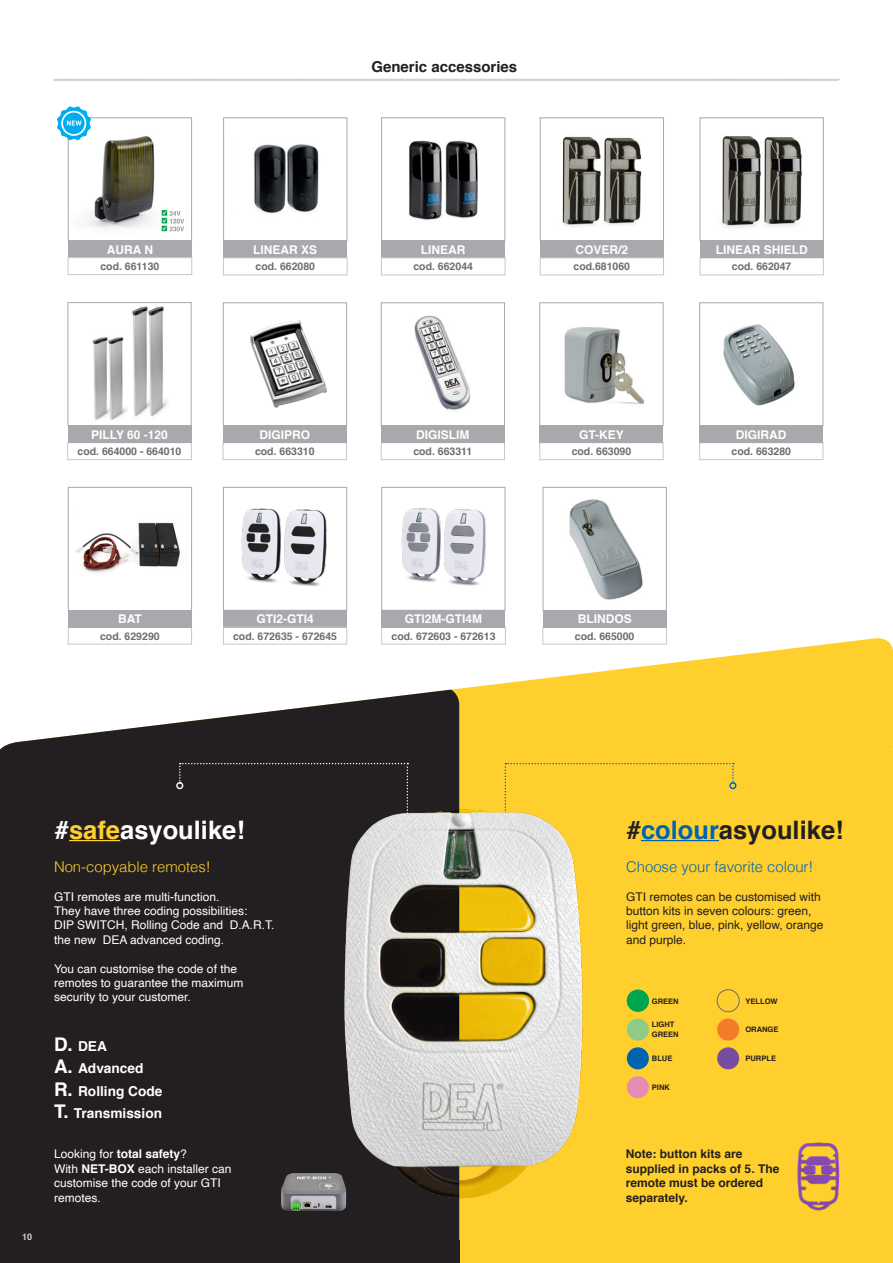
<style>
.page{position:relative;width:893px;height:1263px;background:#fff}
.page>*{position:absolute;margin:0;border:0;box-sizing:border-box;transform-origin:0 0}
.t1{font:700 25.5px "Helvetica";color:#231f20}
.t2{font:700 25.5px "Helvetica";color:#fff}
.INSTALLAZIONE_TIPICA{font:700 15px "Helvetica";color:#231f20}
.t3{font:300 14.85px "Helvetica";color:#0065ae}
.t4{font:300 14.85px "Helvetica";color:#ffcf2d}
.t5{font:700 13.65px "Helvetica";color:#fff}
.t6{font:12px/14.4px "Helvetica";color:#fff}
.t7{font:700 12px "Helvetica";color:#fff}
.t8{font:12px/14.4px "Helvetica";color:#231f20}
.t9{font:700 12px/14.4px "Helvetica";color:#231f20}
.t10{font:700 10.5px "Helvetica";color:#6c6d70}
.t11{font:700 9px "Helvetica";color:#d1d2d4}
.t12{font:700 7.5px/9px "Helvetica";color:#231f20}
.s1{color:#ffcf2d}
.s2{color:#0065ae}
.s3{font-size:18.9px}
.s4{font-weight:700}
</style>
<div class="page">
<img style="left:569px;top:499px;width:74px;height:101px">
<div style="left:543px;top:487px;width:124px;height:124px;border:1px solid #a8a9ad"></div>
<div style="left:543px;top:627px;width:124px;height:17px;border:1px solid #c7c8ca"></div>
<div style="left:543px;top:610px;width:123px;height:17px;background:#a8a9ad"></div>
<img style="left:75px;top:522px;width:105px;height:51px">
<div style="left:68px;top:487px;width:124px;height:124px;border:1px solid #a8a9ad"></div>
<div style="left:68px;top:627px;width:124px;height:17px;border:1px solid #c7c8ca"></div>
<div style="left:68px;top:610px;width:124px;height:17px;background:#a8a9ad"></div>
<img style="left:722px;top:136px;width:80px;height:92px">
<div style="left:700px;top:118px;width:123px;height:123px;border:1px solid #a8a9ad"></div>
<img style="left:562px;top:136px;width:80px;height:91px">
<div style="left:540px;top:118px;width:124px;height:123px;border:1px solid #a8a9ad"></div>
<div style="left:700px;top:258px;width:123px;height:17px;border:1px solid #c7c8ca"></div>
<div style="left:700px;top:241px;width:123px;height:17px;background:#a8a9ad"></div>
<img style="left:564px;top:327px;width:80px;height:77px">
<div style="left:540px;top:303px;width:123px;height:123px;border:1px solid #a8a9ad"></div>
<div style="left:540px;top:442px;width:123px;height:18px;border:1px solid #c7c8ca"></div>
<div style="left:540px;top:425px;width:123px;height:17px;background:#a8a9ad"></div>
<img style="left:723px;top:324px;width:72px;height:82px">
<div style="left:699px;top:303px;width:124px;height:123px;border:1px solid #a8a9ad"></div>
<div style="left:699px;top:442px;width:124px;height:18px;border:1px solid #c7c8ca"></div>
<div style="left:699px;top:425px;width:124px;height:17px;background:#a8a9ad"></div>
<img style="left:254px;top:144px;width:65px;height:70px">
<div style="left:223px;top:118px;width:124px;height:123px;border:1px solid #a8a9ad"></div>
<div style="left:223px;top:241px;width:124px;height:17px;background:#a8a9ad"></div>
<div style="left:223px;top:258px;width:124px;height:17px;border:1px solid #c7c8ca"></div>
<img style="left:409px;top:140px;width:69px;height:80px">
<div style="left:381px;top:118px;width:124px;height:123px;border:1px solid #a8a9ad"></div>
<div style="left:381px;top:241px;width:124px;height:17px;background:#a8a9ad"></div>
<div style="left:381px;top:258px;width:124px;height:17px;border:1px solid #c7c8ca"></div>
<div style="left:223px;top:610px;width:124px;height:17px;background:#a8a9ad"></div>
<div style="left:223px;top:627px;width:124px;height:17px;border:1px solid #c7c8ca"></div>
<img style="left:250px;top:320px;width:77px;height:88px">
<div style="left:223px;top:303px;width:124px;height:123px;border:1px solid #a8a9ad"></div>
<div style="left:223px;top:442px;width:124px;height:18px;border:1px solid #c7c8ca"></div>
<div style="left:223px;top:425px;width:124px;height:17px;background:#a8a9ad"></div>
<div style="left:540px;top:241px;width:124px;height:17px;background:#a8a9ad"></div>
<div style="left:540px;top:258px;width:124px;height:17px;border:1px solid #c7c8ca"></div>
<img style="left:414px;top:315px;width:57px;height:96px">
<div style="left:381px;top:303px;width:124px;height:123px;border:1px solid #a8a9ad"></div>
<div style="left:381px;top:442px;width:124px;height:18px;border:1px solid #c7c8ca"></div>
<div style="left:381px;top:425px;width:124px;height:17px;background:#a8a9ad"></div>
<div style="left:381px;top:627px;width:125px;height:17px;border:1px solid #c7c8ca"></div>
<div style="left:381px;top:610px;width:124px;height:17px;background:#a8a9ad"></div>
<svg style="left:67px;top:637px;width:826px;height:626px;fill:#ffcf2d"></svg>
<svg style="left:0;top:687px;width:459px;height:554px;fill:#231f20"></svg>
<div style="left:505px;top:763px;width:229px;height:54px;background:#ffcf2d"></div>
<div style="left:729px;top:782px;width:7px;height:7px;border:1px solid #0065ae;border-radius:50%"></div>
<div style="left:179px;top:763px;width:229px;height:54px;background:#231f20"></div>
<div style="left:176px;top:782px;width:7px;height:7px;border:1px solid #fff;border-radius:50%"></div>
<div style="left:0;top:750px;width:14px;height:491px;background:#231f20"></div>
<div style="left:0;top:1241px;width:459px;height:22px;background:#231f20"></div>
<img style="left:328px;top:786px;width:268px;height:436px">
<img style="left:70px;top:136px;width:113px;height:96px">
<div style="left:68px;top:118px;width:124px;height:123px;border:1px solid #a8a9ad"></div>
<div style="left:68px;top:241px;width:124px;height:17px;background:#a8a9ad"></div>
<div style="left:68px;top:257px;width:124px;height:18px;border:1px solid #c7c8ca"></div>
<img style="left:241px;top:508px;width:86px;height:78px">
<div style="left:223px;top:487px;width:124px;height:123px;border:1px solid #a8a9ad"></div>
<img style="left:401px;top:508px;width:85px;height:78px">
<div style="left:381px;top:487px;width:124px;height:123px;border:1px solid #a8a9ad"></div>
<div style="left:717px;top:989px;width:22px;height:23px;border:1px solid #6c6d70;border-radius:50%"></div>
<div style="left:717px;top:1018px;width:22px;height:22px;background:#f47b2c;border-radius:50%"></div>
<div style="left:627px;top:1018px;width:22px;height:22px;background:#8fcb87;border-radius:50%"></div>
<div style="left:627px;top:1047px;width:22px;height:22px;background:#0065ae;border-radius:50%"></div>
<div style="left:717px;top:1047px;width:22px;height:22px;background:#764d9f;border-radius:50%"></div>
<div style="left:627px;top:1076px;width:22px;height:22px;background:#e48cb4;border-radius:50%"></div>
<div style="left:627px;top:990px;width:22px;height:22px;background:#00a54f;border-radius:50%"></div>
<img style="left:791px;top:1139px;width:53px;height:75px">
<img style="left:262px;top:1163px;width:108px;height:53px">
<div style="left:67px;top:442px;width:125px;height:18px;border:1px solid #c7c8ca"></div>
<div style="left:68px;top:426px;width:123px;height:17px;background:#a8a9ad"></div>
<div style="left:68px;top:302px;width:123px;height:124px;border:1px solid #a8a9ad"></div>
<img style="left:92px;top:337px;width:35px;height:83px">
<img style="left:132px;top:306px;width:36px;height:111px">
<hr style="left:641px;top:840px;width:78px;height:1px;background:#0065ae">
<hr style="left:69px;top:840px;width:51px;height:1px;background:#ffcf2d">
<svg style="left:53px;top:78px;width:787px;height:3px"></svg>
<svg style="left:57px;top:106px;width:34px;height:34px"></svg>
<svg style="left:162px;top:210px;width:22px;height:21px"></svg>
<p class="INSTALLAZIONE_TIPICA" style="left:371px;top:55px;width:147px">Generic accessories</p>
<p class="t7" style="left:107px;top:240px;width:48px">AURA N</p>
<p class="t10" style="left:100px;top:258px;width:60px">cod. 661130</p>
<p class="t7" style="left:253px;top:240px;width:66px">LINEAR XS</p>
<p class="t10" style="left:255px;top:258px;width:61px">cod. 662080</p>
<p class="t7" style="left:421px;top:240px;width:46px">LINEAR</p>
<p class="t10" style="left:413px;top:258px;width:61px">cod. 662044</p>
<p class="t7" style="left:575px;top:240px;width:54px">COVER/2</p>
<p class="t10" style="left:573px;top:258px;width:58px">cod.681060</p>
<p class="t7" style="left:716px;top:240px;width:94px">LINEAR SHIELD</p>
<p class="t10" style="left:732px;top:258px;width:61px">cod. 662047</p>
<p class="t7" style="left:91px;top:425px;width:78px">PILLY 60 -120</p>
<p class="t7" style="left:260px;top:425px;width:52px">DIGIPRO</p>
<p class="t7" style="left:416px;top:425px;width:55px">DIGISLIM</p>
<p class="t7" style="left:579px;top:425px;width:46px">GT-KEY</p>
<p class="t7" style="left:736px;top:425px;width:52px">DIGIRAD</p>
<p class="t10" style="left:78px;top:443px;width:105px">cod. 664000 - 664010</p>
<p class="t10" style="left:255px;top:443px;width:61px">cod. 663310</p>
<p class="t10" style="left:413px;top:443px;width:60px">cod. 663311</p>
<p class="t10" style="left:572px;top:443px;width:61px">cod. 663090</p>
<p class="t10" style="left:731px;top:443px;width:61px">cod. 663280</p>
<p class="t7" style="left:118px;top:609px;width:25px">BAT</p>
<p class="t10" style="left:100px;top:627px;width:61px">cod. 629290</p>
<p class="t7" style="left:256px;top:609px;width:59px">GTI2-GTI4</p>
<p class="t10" style="left:233px;top:627px;width:105px">cod. 672635 - 672645</p>
<p class="t7" style="left:405px;top:609px;width:79px">GTI2M-GTI4M</p>
<p class="t10" style="left:392px;top:627px;width:105px">cod. 672603 - 672613</p>
<p class="t7" style="left:578px;top:609px;width:55px">BLINDOS</p>
<p class="t10" style="left:575px;top:627px;width:61px">cod. 665000</p>
<p class="t11" style="left:22px;top:1230px;width:11px">10</p>
<p class="t2" style="left:55px;top:809px;width:191px">#<span class="s1">safe</span>asyoulike!</p>
<p class="t1" style="left:627px;top:809px;width:218px">#<span class="s2">colour</span>asyoulike!</p>
<p class="t4" style="left:54px;top:854px;width:158px">Non-copyable remotes!</p>
<p class="t6" style="left:54px;top:889px;width:167px">GTI remotes are multi-function.</p>
<p class="t6" style="left:54px;top:904px;width:222px">They have three coding possibilities:<br>DIP SWITCH, Rolling Code and D.A.R.T. the new DEA advanced coding.</p>
<p class="t6" style="left:54px;top:961px;width:191px">You can customise the code of the remotes to guarantee the maximum security to your customer.</p>
<p class="t5" style="left:54px;top:1035px;width:54px"><span class="s3">D.</span> DEA</p>
<p class="t5" style="left:54px;top:1057px;width:91px"><span class="s3">A.</span> Advanced</p>
<p class="t5" style="left:54px;top:1080px;width:110px"><span class="s3">R.</span> Rolling Code</p>
<p class="t5" style="left:54px;top:1103px;width:110px"><span class="s3">T.</span> Transmission</p>
<p class="t6" style="left:54px;top:1147px;width:179px">Looking for <span class="s4">total safety</span>?<br>With <span class="s4">NET-BOX</span> each installer can customise the code of your GTI remotes.</p>
<p class="t3" style="left:626px;top:854px;width:189px">Choose your favorite colour!</p>
<p class="t8" style="left:626px;top:889px;width:199px">GTI remotes can be customised with button kits in seven colours: green, light green, blue, pink, yellow, orange and purple.</p>
<p class="t12" style="left:652px;top:996px;width:28px">GREEN</p>
<p class="t12" style="left:745px;top:996px;width:34px">YELLOW</p>
<p class="t12" style="left:652px;top:1020px;width:28px">LIGHT<br>GREEN</p>
<p class="t12" style="left:745px;top:1025px;width:35px">ORANGE</p>
<p class="t12" style="left:652px;top:1054px;width:22px">BLUE</p>
<p class="t12" style="left:745px;top:1054px;width:32px">PURPLE</p>
<p class="t12" style="left:652px;top:1082px;width:20px">PINK</p>
<p class="t9" style="left:626px;top:1147px;width:155px">Note: button kits are supplied in packs of 5. The remote must be ordered separately.</p>
</div>
